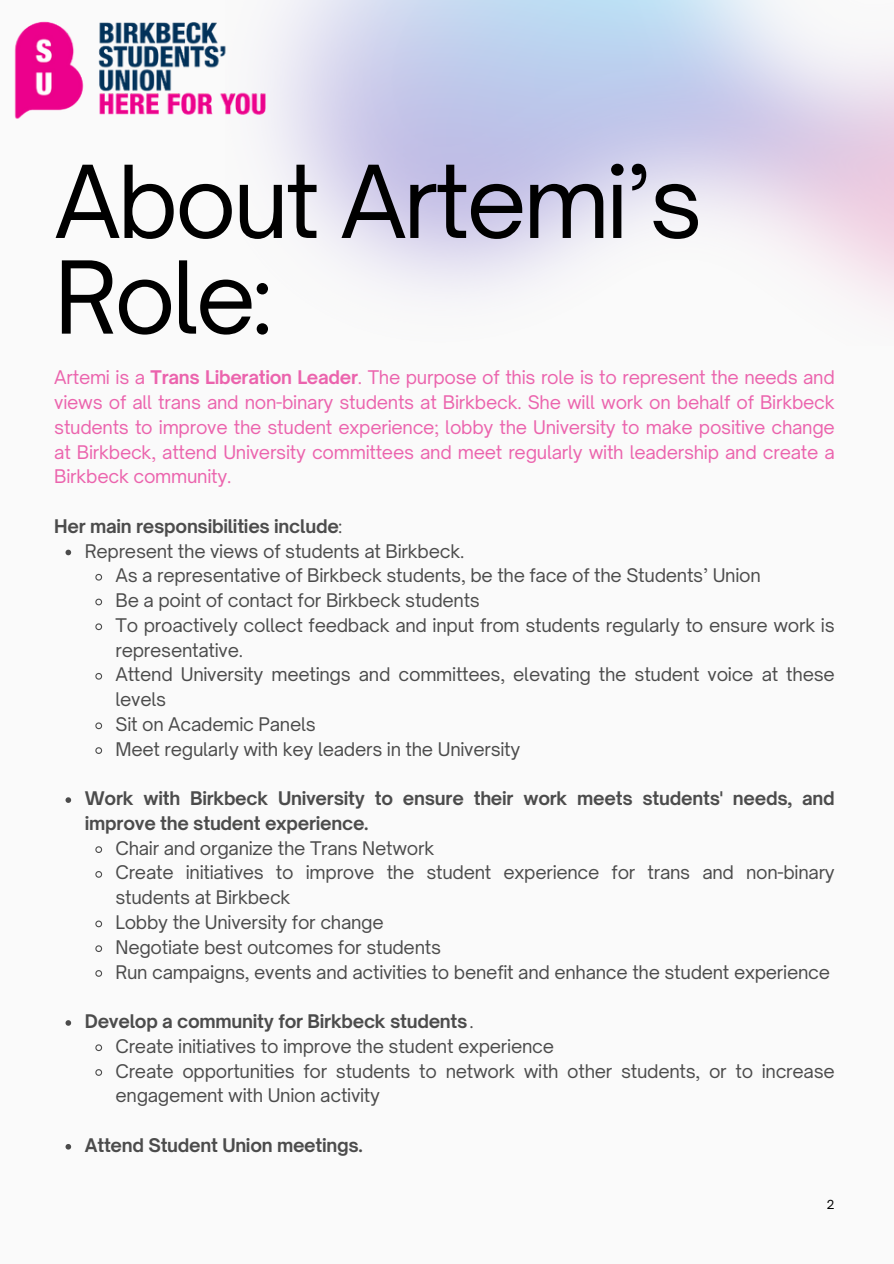
<style>
.page{position:relative;width:894px;height:1264px;background:#fff}
.page>*{position:absolute;margin:0;border:0;box-sizing:border-box;transform-origin:0 0}
.t1{font:96px/95.7px "Open Sauce One";letter-spacing:-.035em;color:#000}
.t2{font:18px/24.8px "Open Sauce One";letter-spacing:-.015em;color:#000}
.t3{font:18px/24.8px "Open Sauce One";letter-spacing:-.015em;color:#e5238c;text-align:justify}
.t4{font:700 18px/24.8px "Open Sauce One";letter-spacing:-.015em;color:#000}
.t5{font:12px "Open Sauce One";color:#000}
.s1{font-weight:700}
.s2{font-weight:400}
</style>
<div class="page">
<div style="left:0;top:0;width:893px;height:1263px;background:#fafafa"></div>
<img style="left:14px;top:0;width:274px;height:134px">
<svg style="left:65px;top:549px;width:6px;height:6px"></svg>
<svg style="left:95px;top:573px;width:8px;height:8px"></svg>
<svg style="left:95px;top:598px;width:8px;height:8px"></svg>
<svg style="left:95px;top:623px;width:8px;height:8px"></svg>
<svg style="left:95px;top:673px;width:8px;height:7px"></svg>
<svg style="left:95px;top:722px;width:8px;height:8px"></svg>
<svg style="left:95px;top:747px;width:8px;height:7px"></svg>
<svg style="left:65px;top:797px;width:6px;height:6px"></svg>
<svg style="left:95px;top:846px;width:8px;height:7px"></svg>
<svg style="left:95px;top:871px;width:8px;height:7px"></svg>
<svg style="left:95px;top:920px;width:8px;height:8px"></svg>
<svg style="left:95px;top:945px;width:8px;height:7px"></svg>
<svg style="left:95px;top:970px;width:8px;height:7px"></svg>
<svg style="left:65px;top:1020px;width:6px;height:5px"></svg>
<svg style="left:95px;top:1044px;width:8px;height:7px"></svg>
<svg style="left:95px;top:1069px;width:8px;height:7px"></svg>
<svg style="left:65px;top:1144px;width:6px;height:5px"></svg>
<h1 class="t1" style="left:54px;top:153px;width:649px">About Artemi’s<br>Role:</h1>
<p class="t3" style="left:54px;top:365px;width:781px">Artemi is a <span class="s1">Trans Liberation Leader</span>. The purpose of this role is to represent the needs and views of all trans and non-binary students at Birkbeck. She will work on behalf of Birkbeck students to improve the student experience; lobby the University to make positive change at Birkbeck, attend University committees and meet regularly with leadership and create a Birkbeck community.</p>
<p class="t4" style="left:54px;top:513px;width:289px">Her main responsibilities include<span class="s2">:</span></p>
<p class="t2" style="left:85px;top:538px;width:381px">Represent the views of students at Birkbeck.</p>
<p class="t2" style="left:115px;top:563px;width:646px">As a representative of Birkbeck students, be the face of the Students’ Union</p>
<p class="t2" style="left:115px;top:588px;width:366px">Be a point of contact for Birkbeck students</p>
<p class="t2" style="left:115px;top:612px;width:720px">To proactively collect feedback and input from students regularly to ensure work is</p>
<p class="t2" style="left:115px;top:637px;width:129px">representative.</p>
<p class="t2" style="left:115px;top:662px;width:720px">Attend University meetings and committees, elevating the student voice at these</p>
<p class="t2" style="left:115px;top:687px;width:52px">levels</p>
<p class="t2" style="left:115px;top:711px;width:202px">Sit on Academic Panels</p>
<p class="t2" style="left:115px;top:736px;width:406px">Meet regularly with key leaders in the University</p>
<p class="t4" style="left:85px;top:786px;width:751px">Work with Birkbeck University to ensure their work meets students' needs, and improve the student experience.</p>
<p class="t2" style="left:115px;top:835px;width:720px">Chair and organize the Trans Network<br>Create initiatives to improve the student experience for trans and non-binary students at Birkbeck<br>Lobby the University for change<br>Negotiate best outcomes for students<br>Run campaigns, events and activities to benefit and enhance the student experience</p>
<p class="t2" style="left:115px;top:1008px;width:720px;text-indent:-31px"><span class="s1">Develop a community for Birkbeck students</span>.<br>Create initiatives to improve the student experience<br>Create opportunities for students to network with other students, or to increase engagement with Union activity</p>
<p class="t4" style="left:85px;top:1132px;width:279px">Attend Student Union meetings.</p>
<p class="t5" style="left:826px;top:1197px;width:9px">2</p>
</div>
